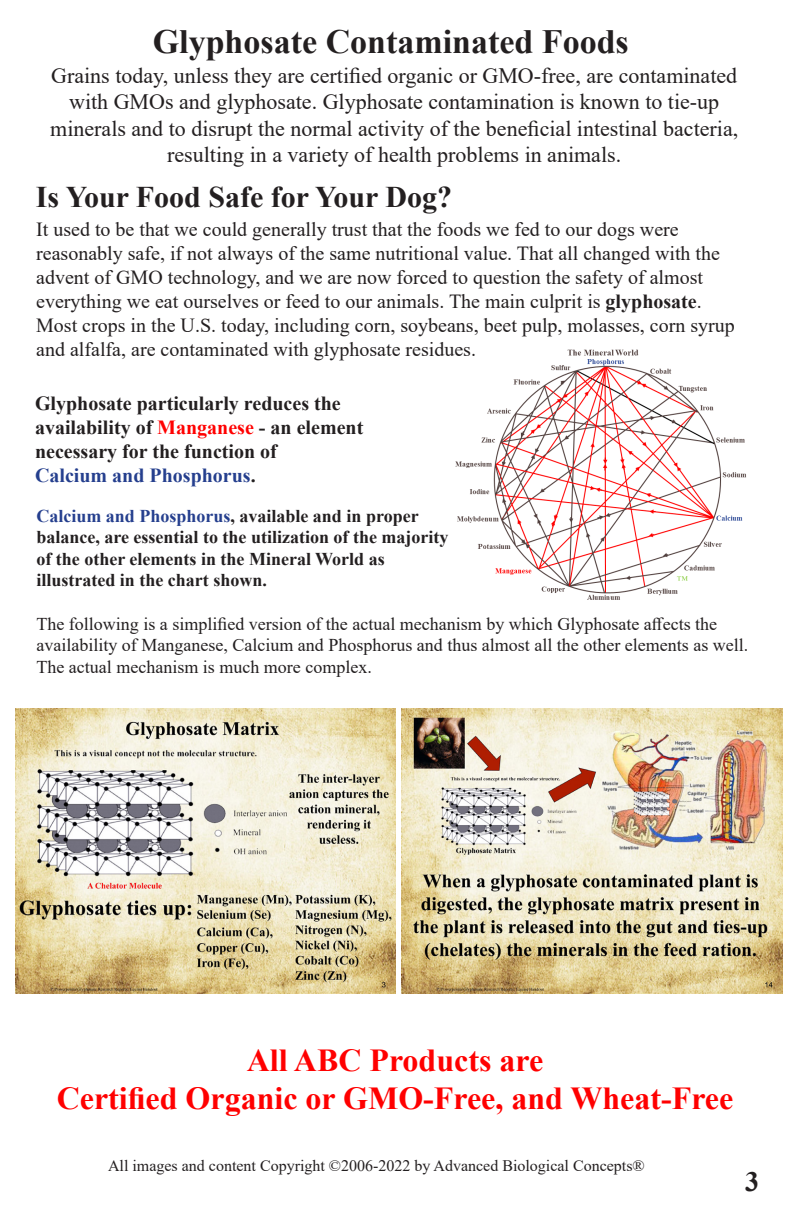
<style>
.page{position:relative;width:792px;height:1224px;background:#fff}
.page>*{position:absolute;margin:0;border:0;box-sizing:border-box;transform-origin:0 0}
.t1{font:700 34px "Times New Roman";color:#231f20}
.t2{font:700 32px "Times New Roman";color:#f00}
.t3{font:700 30px "Times New Roman";color:#231f20}
.t4{font:700 28px "Times New Roman";color:#231f20}
.t5{font:22px/26.4px "Times New Roman";color:#231f20;text-align:center}
.t6{font:20px/24px "Times New Roman";color:#231f20}
.t7{font:700 20px/24px "Times New Roman";color:#231f20}
.t8{font:700 20px "Times New Roman";color:#253f8e}
.t9{font:18px/21.6px "Times New Roman";color:#231f20}
.t10{font:700 18px "Times New Roman";color:#231f20}
.t11{font:16px "Times New Roman";color:#231f20}
.s1{font-weight:700}
.s2{color:#f00}
.s3{color:#231f20}
.s4{color:#253f8e}
</style>
<div class="page">
<img style="left:455px;top:350px;width:291px;height:250px">
<img style="left:15px;top:708px;width:381px;height:286px">
<img style="left:401px;top:708px;width:381px;height:286px">
<p class="t1" style="left:153px;top:17px;width:478px">Glyphosate Contaminated Foods</p>
<p class="t5" style="left:50px;top:62px;width:690px">Grains today, unless they are certified organic or GMO-free, are contaminated with GMOs and glyphosate. Glyphosate contamination is known to tie-up minerals and to disrupt the normal activity of the beneficial intestinal bacteria, resulting in a variety of health problems in animals.</p>
<p class="t3" style="left:36px;top:175px;width:418px">Is Your Food Safe for Your Dog?</p>
<p class="t6" style="left:36px;top:216px;width:700px">It used to be that we could generally trust that the foods we fed to our dogs were reasonably safe, if not always of the same nutritional value. That all changed with the advent of GMO technology, and we are now forced to question the safety of almost everything we eat ourselves or feed to our animals. The main culprit is <span class="s1">glyphosate</span>.<br>Most crops in the U.S. today, including corn, soybeans, beet pulp, molasses, corn syrup and alfalfa, are contaminated with glyphosate residues.</p>
<p class="t7" style="left:35px;top:391px;width:330px">Glyphosate particularly reduces the availability of <span class="s2">Manganese</span> - an element necessary for the function of</p>
<p class="t8" style="left:35px;top:461px;width:222px">Calcium and Phosphorus<span class="s3">.</span></p>
<p class="t10" style="left:36px;top:503px;width:384px"><span class="s4">Calcium and Phosphorus</span>, available and in proper</p>
<p class="t10" style="left:36px;top:524px;width:414px">balance, are essential to the utilization of the majority</p>
<p class="t10" style="left:36px;top:546px;width:350px">of the other elements in the Mineral World as</p>
<p class="t10" style="left:36px;top:567px;width:232px">illustrated in the chart shown.</p>
<p class="t9" style="left:36px;top:612px;width:713px">The following is a simplified version of the actual mechanism by which Glyphosate affects the availability of Manganese, Calcium and Phosphorus and thus almost all the other elements as well.<br>The actual mechanism is much more complex.</p>
<p class="t2" style="left:247px;top:1037px;width:298px">All ABC Products are</p>
<p class="t2" style="left:57px;top:1075px;width:678px">Certified Organic or GMO-Free, and Wheat-Free</p>
<p class="t11" style="left:108px;top:1154px;width:538px">All images and content Copyright ©2006-2022 by Advanced Biological Concepts®</p>
<p class="t4" style="left:745px;top:1162px;width:15px">3</p>
</div>
